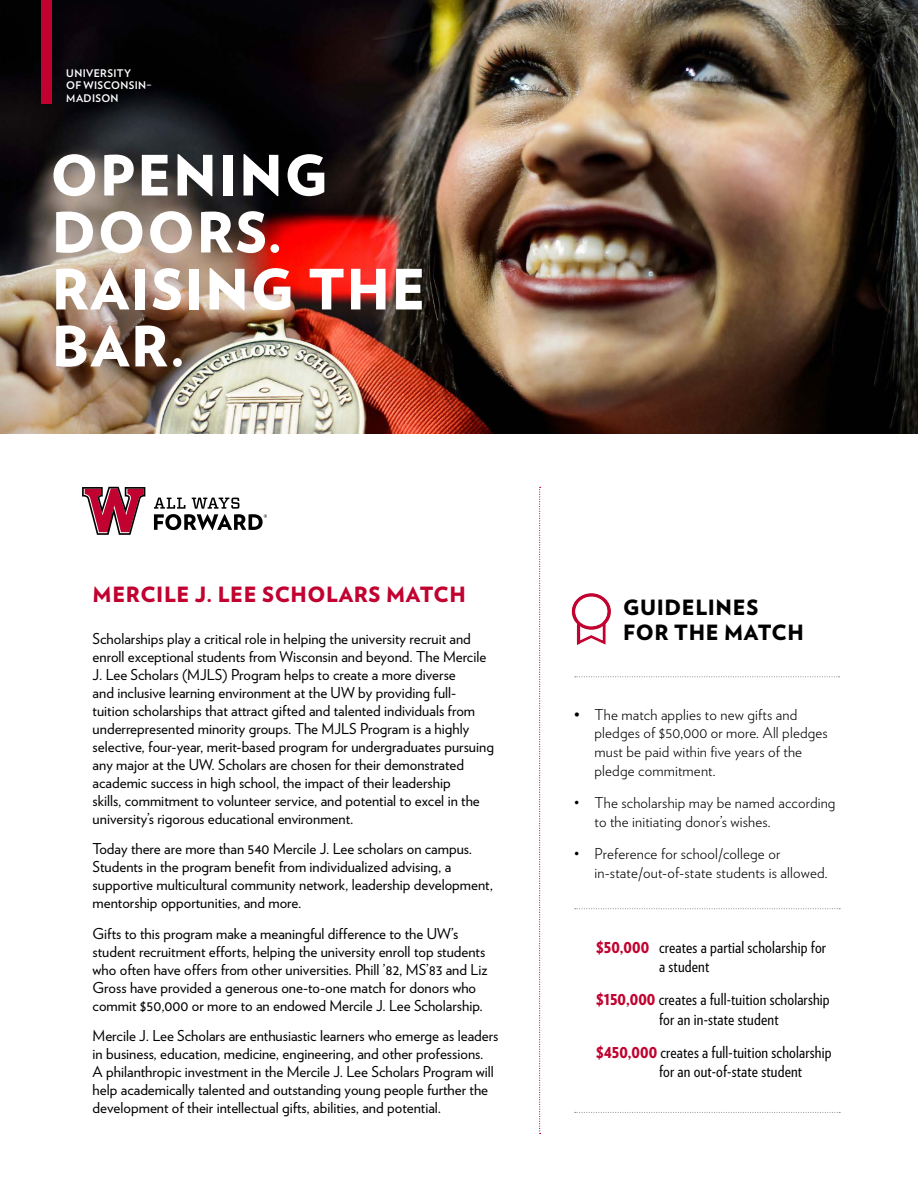
<style>
.page{position:relative;width:918px;height:1188px;background:#fff}
.page>*{position:absolute;margin:0;border:0;box-sizing:border-box;transform-origin:0 0}
.t1{font:900 55.5px/57px "Verlag";letter-spacing:.03em;color:#fff}
.t2{font:900 21px "Verlag";letter-spacing:.03em;color:#c10230}
.t3{font:900 21px/25.5px "Verlag";letter-spacing:.03em;color:#000}
.t4{font:16.5px/19.5px "Verlag Condensed";letter-spacing:.01em;color:#000}
.t5{font:15px/18px "Verlag";color:#000}
.t6{font:300 15px/18.8px "Verlag";letter-spacing:.01em;color:#000}
.t7{font:700 10.5px/12.6px "Verlag";letter-spacing:.035em;color:#fff}
.s1{font-weight:400}
.s2{font-weight:900;color:#c10230}
</style>
<div class="page">
<img style="left:0;top:0;width:918px;height:433px">
<svg style="left:539px;top:487px;width:2px;height:647px"></svg>
<div style="left:41px;top:0;width:11px;height:104px;background:#c10230"></div>
<svg style="left:575px;top:676px;width:265px;height:1px"></svg>
<svg style="left:575px;top:908px;width:265px;height:1px"></svg>
<svg style="left:575px;top:1112px;width:265px;height:1px"></svg>
<svg style="left:571px;top:593px;width:40px;height:52px"></svg>
<svg style="left:82px;top:487px;width:63px;height:48px"></svg>
<svg style="left:154px;top:498px;width:113px;height:32px"></svg>
<p class="t7" style="left:66px;top:66px;width:87px">UNIVERSITY<br>OF WISCONSIN–<br>MADISON</p>
<h1 class="t1" style="left:50px;top:144px;width:377px">OPENING<br>DOORS.<br>RAISING THE<br>BAR.</h1>
<h2 class="t2" style="left:93px;top:577px;width:375px">MERCILE J. LEE SCHOLARS MATCH</h2>
<p class="t5" style="left:93px;top:629px;width:403px">Scholarships play a critical role in helping the university recruit and enroll exceptional students from Wisconsin and beyond. The Mercile J. Lee Scholars (MJLS) Program helps to create a more diverse<br>and inclusive learning environment at the UW by providing full&shy;tuition scholarships that attract gifted and talented individuals from underrepresented minority groups. The MJLS Program is a highly selective, four-year, merit-based program for undergraduates pursuing any major at the UW. Scholars are chosen for their demonstrated academic success in high school, the impact of their leadership<br>skills, commitment to volunteer service, and potential to excel in the university’s rigorous educational environment.</p>
<p class="t5" style="left:93px;top:839px;width:402px">Today there are more than 540 Mercile J. Lee scholars on campus.<br>Students in the program benefit from individualized advising, a supportive multicultural community network, leadership development, mentorship opportunities, and more.</p>
<p class="t5" style="left:93px;top:923px;width:396px">Gifts to this program make a meaningful difference to the UW’s student recruitment efforts, helping the university enroll top students who often have offers from other universities. Phill ’82, MS’83 and Liz Gross have provided a generous one-to-one match for donors who commit $50,000 or more to an endowed Mercile J. Lee Scholarship.</p>
<p class="t5" style="left:93px;top:1026px;width:407px">Mercile J. Lee Scholars are enthusiastic learners who emerge as leaders in business, education, medicine, engineering, and other professions.<br>A philanthropic investment in the Mercile J. Lee Scholars Program will help academically talented and outstanding young people further the development of their intellectual gifts, abilities, and potential.</p>
<h2 class="t3" style="left:623px;top:594px;width:182px">GUIDELINES<br>FOR THE MATCH</h2>
<p class="t6" style="left:595px;top:704px;width:235px;text-indent:-20px"><span class="s1">•</span> The match applies to new gifts and pledges of $50,000 or more. All pledges must be paid within five years of the pledge commitment.</p>
<p class="t6" style="left:595px;top:793px;width:243px;text-indent:-20px">• The scholarship may be named according to the initiating donor’s wishes.</p>
<p class="t6" style="left:595px;top:844px;width:235px;text-indent:-20px">• Preference for school/college or in-state/out-of-state students is allowed.</p>
<p class="t4" style="left:659px;top:936px;width:168px;text-indent:-63px"><span class="s2">$50,000</span> creates a partial scholarship for a student</p>
<p class="t4" style="left:659px;top:989px;width:172px;text-indent:-63px"><span class="s2">$150,000</span> creates a full-tuition scholarship for an in-state student</p>
<p class="t4" style="left:659px;top:1041px;width:174px;text-indent:-63px"><span class="s2">$450,000</span> creates a full-tuition scholarship for an out-of-state student</p>
</div>
